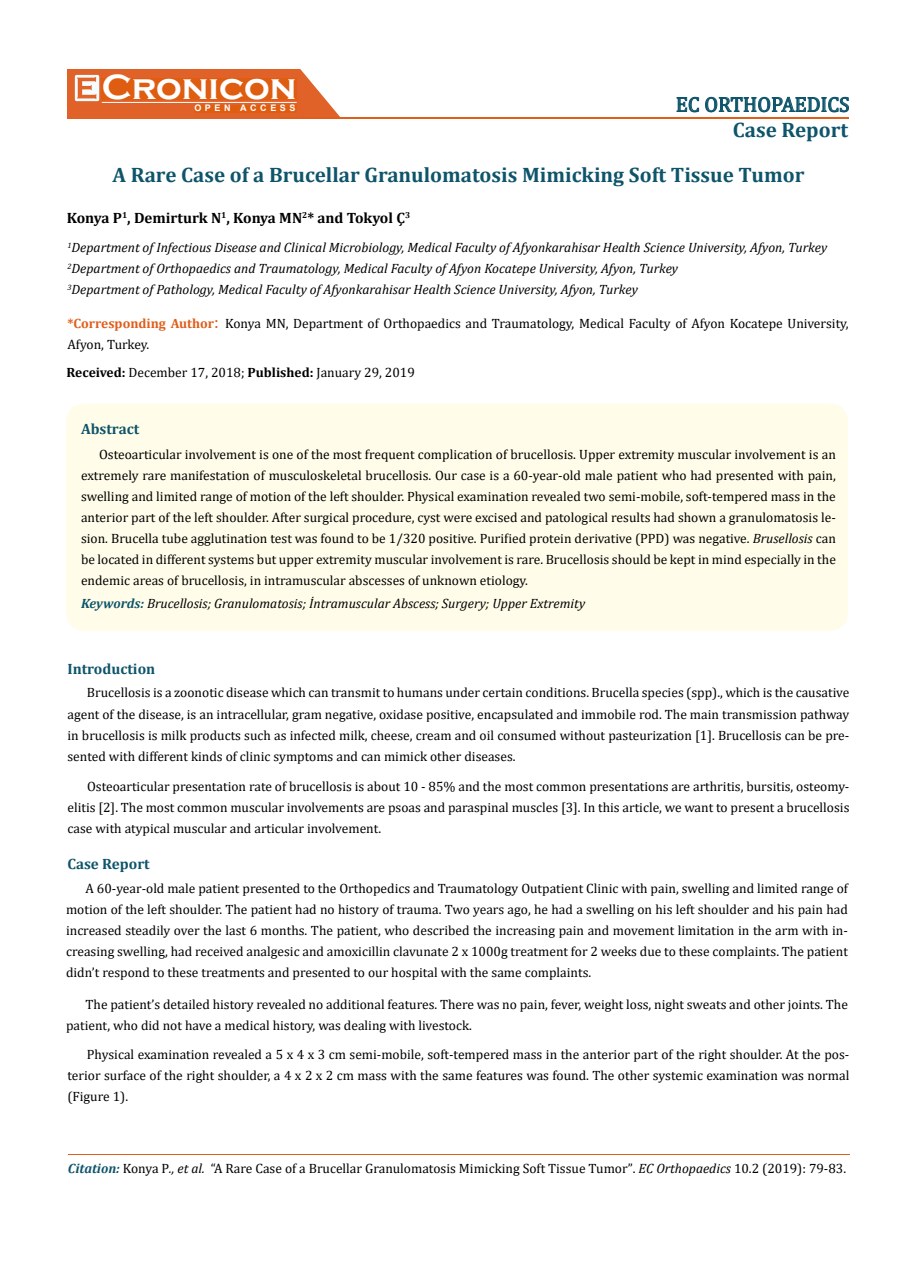
<style>
.page{position:relative;width:917px;height:1262px;background:#fff}
.page>*{position:absolute;margin:0;border:0;box-sizing:border-box;transform-origin:0 0}
.t1{font:700 36px "Copperplate Gothic";color:#fff}
.t2{font:700 21px/44.4px "Cambria";color:#0e546a}
.t3{font:21px "Cambria";color:#0e546a}
.t4{font:700 15px "Cambria";color:#000}
.t5{font:700 15px "Cambria";color:#0e546a}
.t6{font:13.5px/21px "Cambria";color:#000;text-align:justify}
.t7{font:italic 13.5px/21px "Cambria";color:#000}
.t8{font:700 9px "Arial";letter-spacing:.4em;color:#fff}
.s1{font-weight:700;color:#e05d1a}
.s2{font-size:18px;color:#e05d1a}
.s3{font-weight:700}
.s4{font-style:italic}
.s5{font-weight:700;color:#0e546a}
.s6{font-weight:700;font-style:italic;color:#0e546a}
.s7{font-size:13.35px}
</style>
<div class="page">
<div style="left:67px;top:70px;width:290px;height:49px;background:#e06228"></div>
<svg style="left:300px;top:69px;width:90px;height:49px"></svg>
<img style="left:75px;top:75px;width:24px;height:26px">
<div style="left:102px;top:79px;width:195px;height:21px;background:#df5d11"></div>
<div style="left:194px;top:105px;width:103px;height:7px;background:#df5d11"></div>
<svg style="left:676px;top:97px;width:173px;height:15px"></svg>
<hr style="left:102px;top:102px;width:194px;height:1px;background:#fff">
<hr style="left:279px;top:118px;width:569px;height:1px;background:#e05d1a">
<hr style="left:68px;top:1154px;width:781px;height:1px;background:#e05d1a">
<div style="left:66px;top:403px;width:781px;height:227px;background:#fffde9;border-radius:18px"></div>
<h1 class="t1" style="left:102px;top:68px;width:196px">Cronicon</h1>
<p class="t8" style="left:194px;top:102px;width:103px">OPEN ACCESS</p>
<h2 class="t3" style="left:675px;top:92px;width:175px">EC ORTHOPAEDICS</h2>
<h2 class="t2" style="left:112px;top:107px;width:737px;text-indent:620px">Case Report<br>A Rare Case of a Brucellar Granulomatosis Mimicking Soft Tissue Tumor</h2>
<p class="t4" style="left:67px;top:208px;width:345px">Konya P<sup>1</sup>, Demirturk N<sup>1</sup>, Konya MN<sup>2</sup>* and Tokyol Ç<sup>3</sup></p>
<p class="t7" style="left:67px;top:236px;width:761px"><sup>1</sup>Department of Infectious Disease and Clinical Microbiology, Medical Faculty of Afyonkarahisar Health Science University, Afyon, Turkey<br><sup>2</sup>Department of Orthopaedics and Traumatology, Medical Faculty of Afyon Kocatepe University, Afyon, Turkey<br><sup>3</sup>Department of Pathology, Medical Faculty of Afyonkarahisar Health Science University, Afyon, Turkey</p>
<p class="t6" style="left:67px;top:313px;width:782px"><span class="s1">*Corresponding Author</span><span class="s2">:</span> Konya MN, Department of Orthopaedics and Traumatology, Medical Faculty of Afyon Kocatepe University,<br>Afyon, Turkey.</p>
<p class="t6" style="left:67px;top:362px;width:350px"><span class="s3">Received:</span> December 17, 2018; <span class="s3">Published:</span> January 29, 2019</p>
<p class="t5" style="left:81px;top:418px;width:60px">Abstract</p>
<p class="t6" style="left:81px;top:443px;width:756px;text-indent:18px">Osteoarticular involvement is one of the most frequent complication of brucellosis. Upper extremity muscular involvement is an extremely rare manifestation of musculoskeletal brucellosis. Our case is a 60-year-old male patient who had presented with pain, swelling and limited range of motion of the left shoulder. Physical examination revealed two semi-mobile, soft-tempered mass in the anterior part of the left shoulder. After surgical procedure, cyst were excised and patological results had shown a granulomatosis le&shy;sion. Brucella tube agglutination test was found to be 1/320 positive. Purified protein derivative (PPD) was negative. <span class="s4">Brusellosis</span> can be located in different systems but upper extremity muscular involvement is rare. Brucellosis should be kept in mind especially in the endemic areas of brucellosis, in intramuscular abscesses of unknown etiology.</p>
<p class="t7" style="left:81px;top:592px;width:505px"><span class="s5">Keywords:</span> Brucellosis; Granulomatosis; İntramuscular Abscess; Surgery; Upper Extremity</p>
<p class="t5" style="left:67px;top:659px;width:89px">Introduction</p>
<p class="t6" style="left:67px;top:682px;width:783px;text-indent:19px">Brucellosis is a zoonotic disease which can transmit to humans under certain conditions. Brucella species (spp)., which is the causative agent of the disease, is an intracellular, gram negative, oxidase positive, encapsulated and immobile rod. The main transmission pathway in brucellosis is milk products such as infected milk, cheese, cream and oil consumed without pasteurization [1]. Brucellosis can be pre&shy;sented with different kinds of clinic symptoms and can mimick other diseases.</p>
<p class="t6" style="left:68px;top:775px;width:783px;text-indent:19px">Osteoarticular presentation rate of brucellosis is about 10 - 85% and the most common presentations are arthritis, bursitis, osteomy&shy;elitis [2]. The most common muscular involvements are psoas and paraspinal muscles [3]. In this article, we want to present a brucellosis case with atypical muscular and articular involvement.</p>
<p class="t5" style="left:67px;top:853px;width:84px">Case Report</p>
<p class="t6" style="left:66px;top:878px;width:783px;text-indent:19px">A 60-year-old male patient presented to the Orthopedics and Traumatology Outpatient Clinic with pain, swelling and limited range of motion of the left shoulder. The patient had no history of trauma. Two years ago, he had a swelling on his left shoulder and his pain had increased steadily over the last 6 months. The patient, who described the increasing pain and movement limitation in the arm with in&shy;creasing swelling, had received analgesic and amoxicillin clavunate 2 x 1000g treatment for 2 weeks due to these complaints. The patient didn’t respond to these treatments and presented to our hospital with the same complaints.</p>
<p class="t6" style="left:66px;top:994px;width:783px;text-indent:19px">The patient’s detailed history revealed no additional features. There was no pain, fever, weight loss, night sweats and other joints. The patient, who did not have a medical history, was dealing with livestock.</p>
<p class="t6" style="left:67px;top:1044px;width:783px;text-indent:19px">Physical examination revealed a 5 x 4 x 3 cm semi-mobile, soft-tempered mass in the anterior part of the right shoulder. At the pos&shy;terior surface of the right shoulder, a 4 x 2 x 2 cm mass with the same features was found. The other systemic examination was normal (Figure 1).</p>
<p class="t6" style="left:68px;top:1157px;width:779px"><span class="s6">Citation:</span> Konya P<span class="s4">., et al.</span> “A Rare Case of a Brucellar Granulomatosis Mimicking Soft Tissue Tumor”<span class="s7">.</span> <span class="s4">EC Orthopaedics</span> <span class="s7">10</span>.2 (2019): 79-83.</p>
</div>
